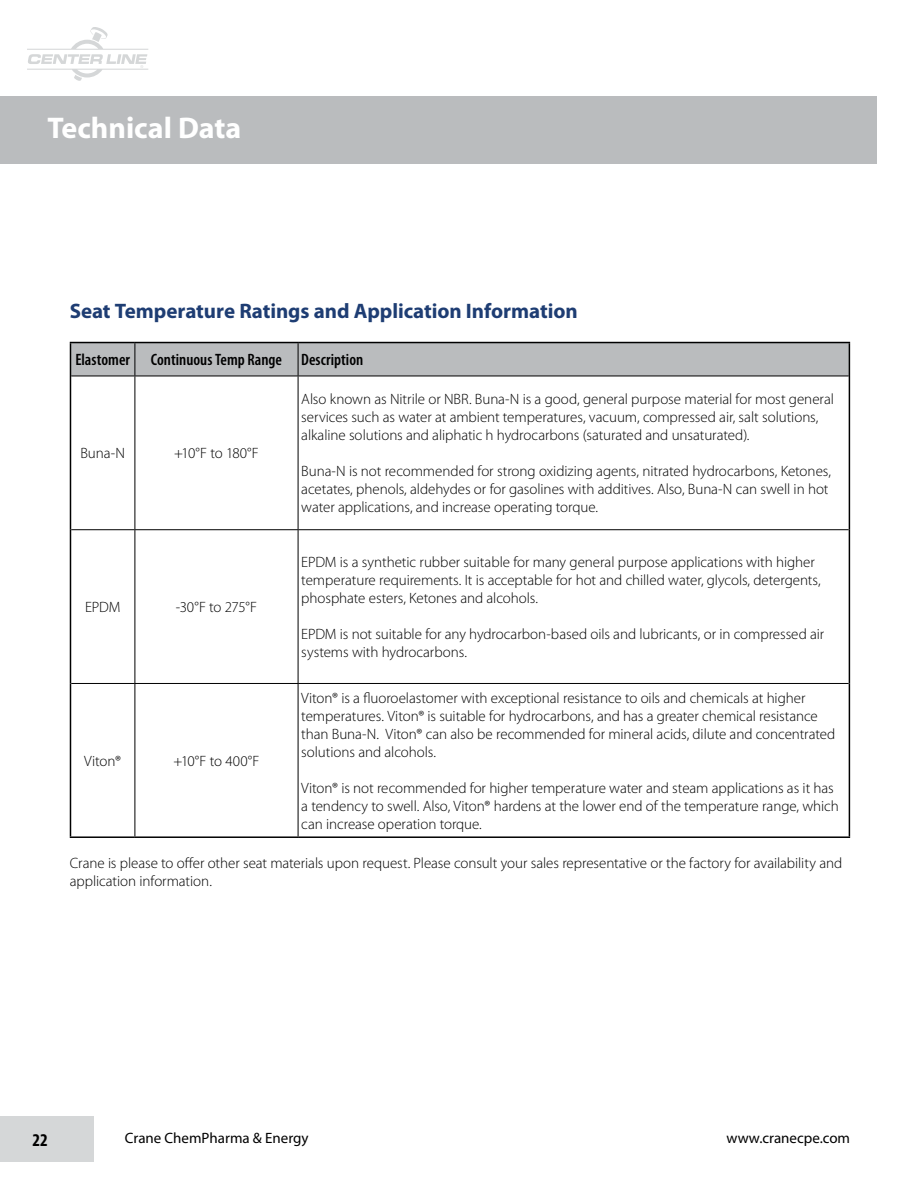
<style>
.page{position:relative;width:918px;height:1188px;background:#fff}
.page>*{position:absolute;margin:0;border:0;box-sizing:border-box;transform-origin:0 0}
.t1{font:700 30px "Myriad";color:#fff}
.t2{font:700 21px "Myriad Pro";letter-spacing:-.005em;color:#1e3d73}
.t3{font:700 condensed 18px "Myriad Pro";color:#000}
.t4{font:600 condensed 16.5px "Myriad Pro";color:#000}
.t5{font:300 15px/18px "Myriad Pro";letter-spacing:-.005em;color:#000}
.t6{font:15px "Myriad Pro";color:#000}
</style>
<div class="page">
<svg style="left:27px;top:27px;width:121px;height:54px"></svg>
<div style="left:0;top:96px;width:878px;height:68px;background:#babcbe"></div>
<div style="left:0;top:1116px;width:94px;height:46px;background:#d5d7d8"></div>
<div style="left:71px;top:343px;width:778px;height:33px;background:#babcbe"></div>
<hr style="left:70px;top:342px;width:65px;height:1px;background:#000">
<hr style="left:70px;top:343px;width:1px;height:33px;background:#000">
<hr style="left:135px;top:342px;width:163px;height:1px;background:#000">
<hr style="left:298px;top:342px;width:552px;height:1px;background:#000">
<hr style="left:849px;top:343px;width:1px;height:33px;background:#000">
<hr style="left:70px;top:376px;width:1px;height:154px;background:#000">
<hr style="left:849px;top:376px;width:1px;height:154px;background:#000">
<hr style="left:70px;top:530px;width:1px;height:153px;background:#000">
<hr style="left:849px;top:530px;width:1px;height:153px;background:#000">
<hr style="left:70px;top:683px;width:1px;height:153px;background:#000">
<hr style="left:849px;top:683px;width:1px;height:153px;background:#000">
<hr style="left:70px;top:836px;width:65px;height:2px;background:#000">
<hr style="left:135px;top:836px;width:163px;height:2px;background:#000">
<hr style="left:298px;top:836px;width:552px;height:2px;background:#000">
<hr style="left:135px;top:343px;width:1px;height:33px;background:#000">
<hr style="left:298px;top:343px;width:1px;height:33px;background:#000">
<hr style="left:71px;top:376px;width:64px;height:1px;background:#000">
<hr style="left:135px;top:376px;width:163px;height:1px;background:#000">
<hr style="left:135px;top:376px;width:1px;height:153px;background:#000">
<hr style="left:298px;top:376px;width:551px;height:1px;background:#000">
<hr style="left:298px;top:376px;width:1px;height:153px;background:#000">
<hr style="left:71px;top:529px;width:64px;height:1px;background:#000">
<hr style="left:135px;top:529px;width:163px;height:1px;background:#000">
<hr style="left:135px;top:530px;width:1px;height:153px;background:#000">
<hr style="left:298px;top:529px;width:551px;height:1px;background:#000">
<hr style="left:298px;top:530px;width:1px;height:153px;background:#000">
<hr style="left:71px;top:683px;width:64px;height:1px;background:#000">
<hr style="left:135px;top:683px;width:163px;height:1px;background:#000">
<hr style="left:135px;top:684px;width:1px;height:152px;background:#000">
<hr style="left:298px;top:683px;width:551px;height:1px;background:#000">
<hr style="left:298px;top:684px;width:1px;height:152px;background:#000">
<h1 class="t1" style="left:47px;top:113px;width:195px">Technical Data</h1>
<h2 class="t2" style="left:70px;top:297px;width:509px">Seat Temperature Ratings and Application Information</h2>
<p class="t4" style="left:75px;top:351px;width:56px">Elastomer</p>
<p class="t4" style="left:151px;top:351px;width:214px">Continuous Temp Range Description</p>
<p class="t5" style="left:80px;top:445px;width:46px">Buna-N</p>
<p class="t5" style="left:174px;top:445px;width:86px">+10°F to 180°F</p>
<p class="t5" style="left:85px;top:598px;width:37px">EPDM</p>
<p class="t5" style="left:176px;top:598px;width:83px">-30°F to 275°F</p>
<p class="t5" style="left:301px;top:391px;width:534px">Also known as Nitrile or NBR. Buna-N is a good, general purpose material for most general services such as water at ambient temperatures, vacuum, compressed air, salt solutions, alkaline solutions and aliphatic h hydrocarbons (saturated and unsaturated).</p>
<p class="t5" style="left:301px;top:463px;width:531px">Buna-N is not recommended for strong oxidizing agents, nitrated hydrocarbons, Ketones, acetates, phenols, aldehydes or for gasolines with additives. Also, Buna-N can swell in hot water applications, and increase operating torque.</p>
<p class="t5" style="left:301px;top:553px;width:521px">EPDM is a synthetic rubber suitable for many general purpose applications with higher temperature requirements. It is acceptable for hot and chilled water, glycols, detergents, phosphate esters, Ketones and alcohols.</p>
<p class="t5" style="left:301px;top:625px;width:524px">EPDM is not suitable for any hydrocarbon-based oils and lubricants, or in compressed air systems with hydrocarbons.</p>
<p class="t5" style="left:301px;top:689px;width:536px">Viton® is a fluoroelastomer with exceptional resistance to oils and chemicals at higher temperatures. Viton® is suitable for hydrocarbons, and has a greater chemical resistance than Buna-N. Viton® can also be recommended for mineral acids, dilute and concentrated solutions and alcohols.</p>
<p class="t5" style="left:301px;top:779px;width:539px">Viton® is not recommended for higher temperature water and steam applications as it has a tendency to swell. Also, Viton® hardens at the lower end of the temperature range, which can increase operation torque.</p>
<p class="t5" style="left:70px;top:854px;width:774px">Crane is please to offer other seat materials upon request. Please consult your sales representative or the factory for availability and application information.</p>
<p class="t5" style="left:84px;top:752px;width:38px">Viton®</p>
<p class="t5" style="left:173px;top:752px;width:88px">+10°F to 400°F</p>
<p class="t3" style="left:33px;top:1128px;width:17px">22</p>
<p class="t6" style="left:125px;top:1128px;width:185px">Crane ChemPharma &amp; Energy</p>
<p class="t6" style="left:726px;top:1128px;width:125px">www.cranecpe.com</p>
</div>
